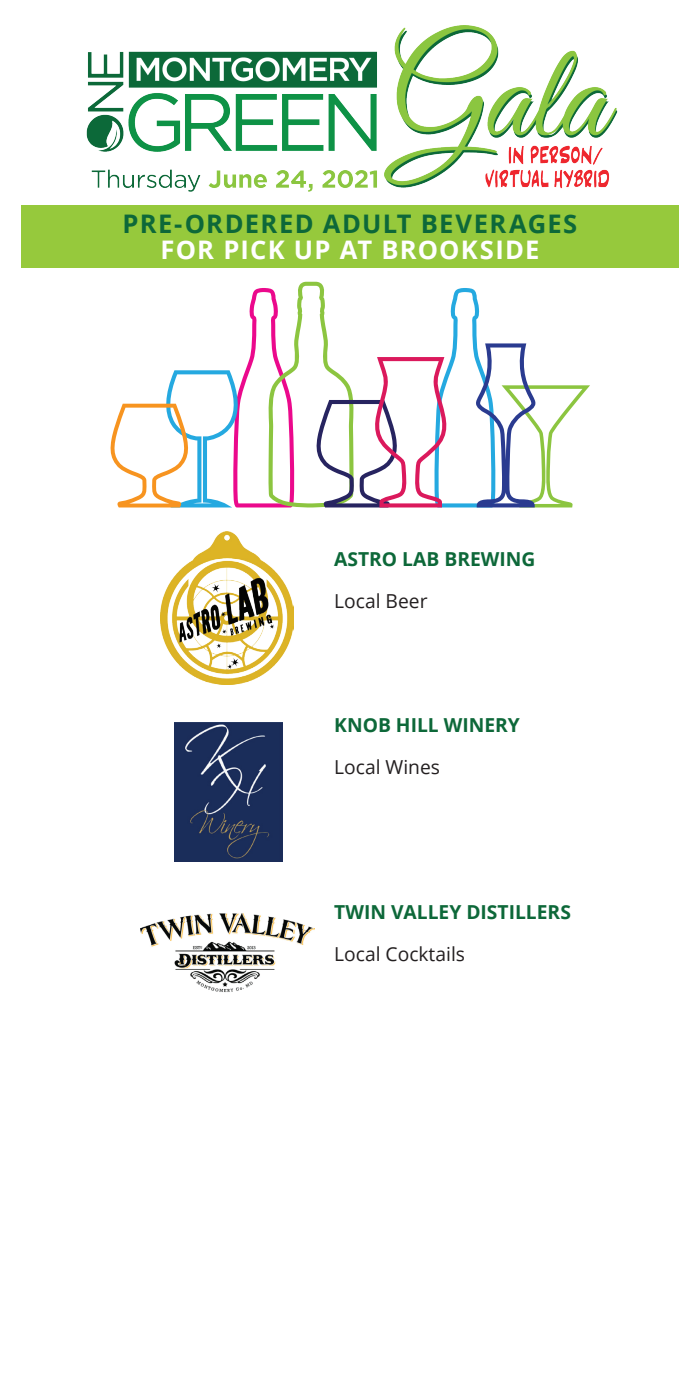
<style>
.page{position:relative;width:700px;height:1400px;background:#fff}
.page>*{position:absolute;margin:0;border:0;box-sizing:border-box;transform-origin:0 0}
.t1{font:700 25.55px "Open Sans";letter-spacing:.055em;color:#0d6839}
.t2{font:700 25.55px "Open Sans";letter-spacing:.045em;color:#fff}
.t3{font:700 19.25px "Open Sans";color:#0d6839}
.t4{font:19.25px "Open Sans";color:#231f20}
</style>
<div class="page">
<div style="left:21px;top:205px;width:658px;height:63px;background:#96c93c"></div>
<img style="left:86px;top:25px;width:532px;height:167px">
<img style="left:140px;top:913px;width:174px;height:79px">
<img style="left:160px;top:532px;width:133px;height:152px">
<img style="left:175px;top:723px;width:107px;height:139px">
<svg style="left:110px;top:282px;width:480px;height:225px"></svg>
<h1 class="t1" style="left:123px;top:206px;width:456px">PRE-ORDERED ADULT BEVERAG ES</h1>
<h1 class="t2" style="left:161px;top:232px;width:380px">FOR PICK UP AT BROOKSIDE</h1>
<p class="t3" style="left:334px;top:545px;width:203px">ASTRO LAB BREWING</p>
<p class="t4" style="left:334px;top:588px;width:95px">Local Beer</p>
<p class="t3" style="left:334px;top:712px;width:15px">KNO</p>
<p class="t3" style="left:378px;top:712px;width:43px">B HILL</p>
<p class="t3" style="left:444px;top:712px;width:14px">WINER</p>
<p class="t3" style="left:508px;top:712px;width:14px">Y</p>
<p class="t4" style="left:334px;top:754px;width:107px">Local Wines</p>
<p class="t3" style="left:334px;top:899px;width:238px">TWI N VALLEY DISTI LLERS</p>
<p class="t4" style="left:334px;top:941px;width:132px">Local Cocktails</p>
</div>
